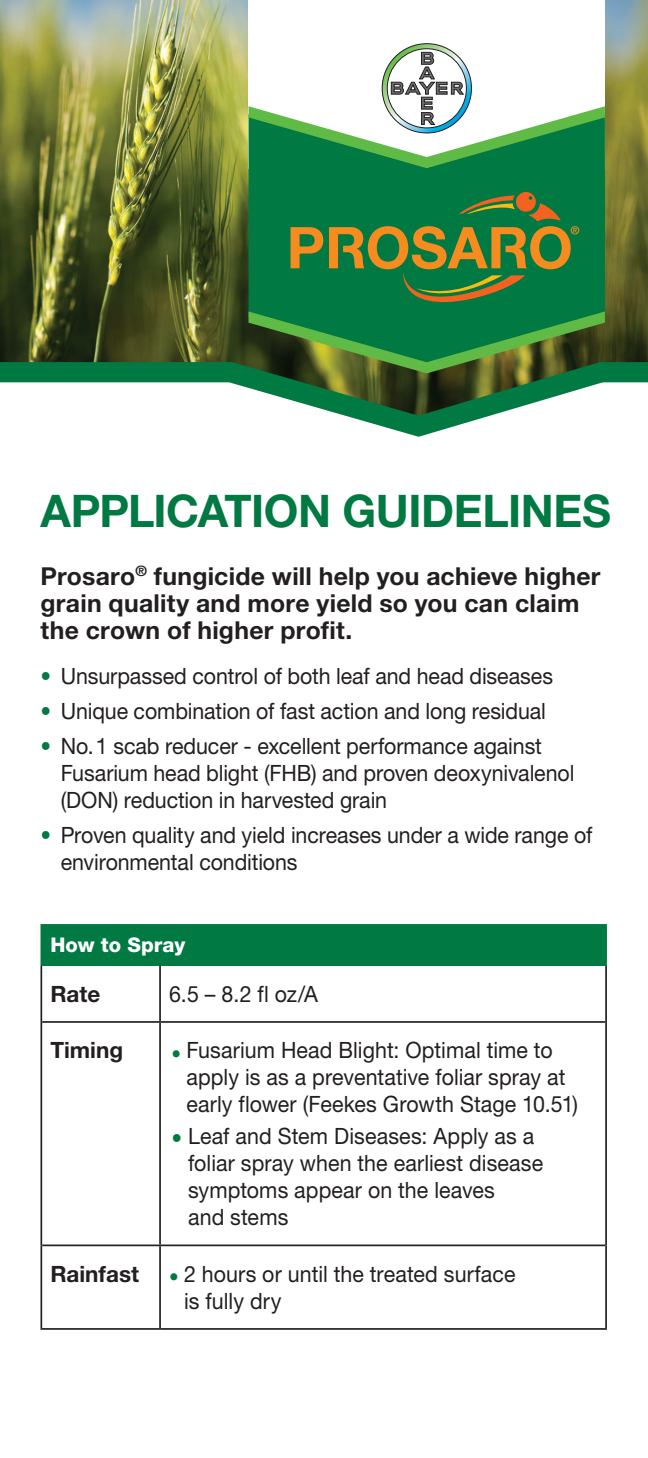
<style>
.page{position:relative;width:648px;height:1458px;background:#fff}
.page>*{position:absolute;margin:0;border:0;box-sizing:border-box;transform-origin:0 0}
.t1{font:700 45px "Helvetica Neue LT Std";letter-spacing:-.01em;color:#007942}
.t2{font:700 24.75px/27px "Helvetica Neue LT Std";letter-spacing:.01em;color:#231f20}
.t3{font:22.5px/27px "Helvetica Neue LT Std";color:#231f20;scale:.95 1}
.t4{font:700 22.5px "Helvetica Neue LT Std";color:#231f20}
.t5{font:800 20.25px "Helvetica Neue LT Std";color:#fff}
.s1{color:#007942}
</style>
<div class="page">
<div style="left:41px;top:925px;width:565px;height:40px;background:#007942"></div>
<hr style="left:40px;top:965px;width:2px;height:57px;background:#231f20">
<hr style="left:605px;top:965px;width:2px;height:57px;background:#231f20">
<hr style="left:40px;top:1022px;width:2px;height:223px;background:#231f20">
<hr style="left:605px;top:1022px;width:2px;height:223px;background:#231f20">
<hr style="left:40px;top:1245px;width:2px;height:83px;background:#231f20">
<hr style="left:605px;top:1245px;width:2px;height:83px;background:#231f20">
<hr style="left:159px;top:965px;width:2px;height:56px;background:#231f20">
<hr style="left:42px;top:1021px;width:118px;height:2px;background:#231f20">
<hr style="left:160px;top:1021px;width:445px;height:2px;background:#231f20">
<hr style="left:159px;top:1023px;width:2px;height:222px;background:#231f20">
<hr style="left:42px;top:1245px;width:118px;height:1px;background:#231f20">
<hr style="left:160px;top:1245px;width:445px;height:1px;background:#231f20">
<hr style="left:159px;top:1246px;width:2px;height:82px;background:#231f20">
<hr style="left:40px;top:1328px;width:120px;height:2px;background:#231f20">
<hr style="left:160px;top:1328px;width:447px;height:2px;background:#231f20">
<hr style="left:40px;top:924px;width:120px;height:2px;background:#007942">
<hr style="left:40px;top:926px;width:2px;height:39px;background:#007942">
<hr style="left:160px;top:924px;width:447px;height:2px;background:#007942">
<hr style="left:605px;top:926px;width:2px;height:39px;background:#007942">
<img style="left:0;top:0;width:648px;height:352px">
<div style="left:249px;top:0;width:356px;height:168px;background:#fff"></div>
<div style="left:249px;top:168px;width:356px;height:24px;background:#007942"></div>
<svg style="left:249px;top:192px;width:356px;height:160px;background:#2a7b3b"></svg>
<svg style="left:249px;top:43px;width:356px;height:125px"></svg>
<svg style="left:0;top:352px;width:648px;height:85px"></svg>
<p class="t1" style="left:40px;top:483px;width:572px">APPLICATION GUIDELINES</p>
<p class="t2" style="left:40px;top:562px;width:562px">Prosaro<sup>®</sup> fungicide will help you achieve higher grain quality and more yield so you can claim the crown of higher profit.</p>
<p class="t3" style="left:40px;top:662px;width:541px"><span class="s1">•</span> Unsurpassed control of both leaf and head diseases</p>
<p class="t3" style="left:40px;top:697px;width:534px"><span class="s1">•</span> Unique combination of fast action and long residual</p>
<p class="t3" style="left:61px;top:732px;width:542px;text-indent:-20px"><span class="s1">•</span> No.1 scab reducer - excellent performance against<br>Fusarium head blight (FHB) and proven deoxynivalenol (DON) reduction in harvested grain</p>
<p class="t3" style="left:61px;top:821px;width:561px;text-indent:-20px"><span class="s1">•</span> Proven quality and yield increases under a wide range of environmental conditions</p>
<p class="t5" style="left:50px;top:933px;width:137px">How to Spray</p>
<p class="t4" style="left:50px;top:980px;width:52px">Rate</p>
<p class="t3" style="left:169px;top:980px;width:158px">6.5 – 8.2 fl oz/A</p>
<p class="t4" style="left:50px;top:1036px;width:74px">Timing</p>
<p class="t3" style="left:186px;top:1036px;width:414px;text-indent:-15px"><sub>•</sub> Fusarium Head Blight: Optimal time to apply is as a preventative foliar spray at early flower (Feekes Growth Stage 10.51)</p>
<p class="t3" style="left:188px;top:1122px;width:375px;text-indent:-17px"><span class="s1">•</span> Leaf and Stem Diseases: Apply as a foliar spray when the earliest disease symptoms appear on the leaves<br>and stems</p>
<p class="t4" style="left:50px;top:1260px;width:90px">Rainfast</p>
<p class="t3" style="left:184px;top:1260px;width:351px;text-indent:-15px"><sub>•</sub> 2 hours or until the treated surface is fully dry</p>
</div>
